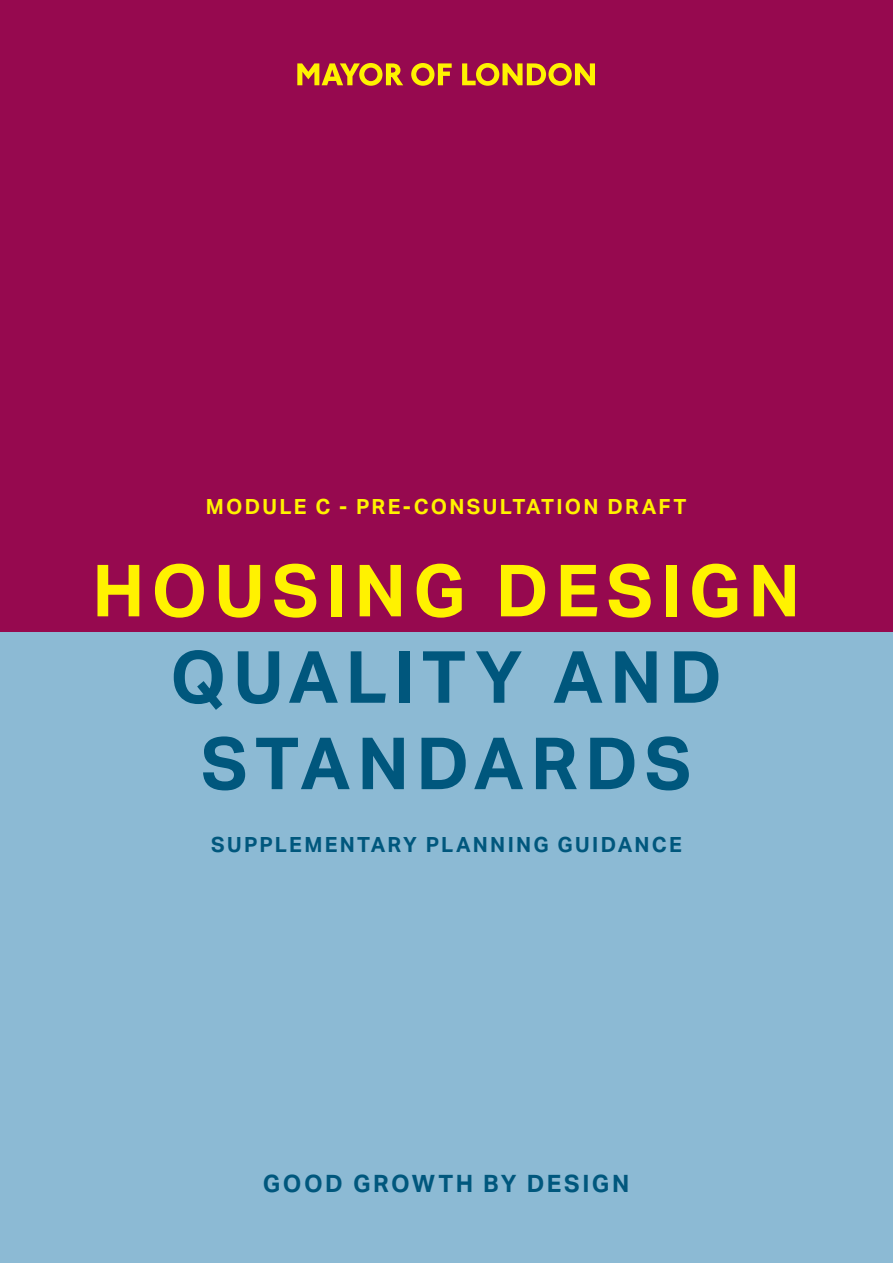
<style>
.page{position:relative;width:893px;height:1263px;background:#fff}
.page>*{position:absolute;margin:0;border:0;box-sizing:border-box;transform-origin:0 0}
.t1{font:700 72px/86.4px "Aktiv Grotesk";letter-spacing:.095em;color:#00577d;text-align:center}
.t2{font:700 72px "Aktiv Grotesk";letter-spacing:.1em;color:#fff200}
.t3{font:700 24px "Aktiv Grotesk";letter-spacing:.105em;color:#00577d}
.t4{font:700 21px "Aktiv Grotesk";letter-spacing:.105em;color:#fff200}
.t5{font:700 21px "Aktiv Grotesk";letter-spacing:.105em;color:#00577d}
</style>
<div class="page">
<div style="left:0;top:631px;width:892px;height:632px;background:#8cbad4"></div>
<div style="left:0;top:0;width:892px;height:631px;background:#96094f"></div>
<svg style="left:297px;top:63px;width:106px;height:23px"></svg>
<svg style="left:411px;top:63px;width:41px;height:23px"></svg>
<svg style="left:462px;top:63px;width:133px;height:23px"></svg>
<p class="t4" style="left:206px;top:493px;width:482px">MODULE C - PRE-CONSULTATION DRAFT</p>
<h1 class="t2" style="left:92px;top:546px;width:709px">HOUSING DESIGN</h1>
<h1 class="t1" style="left:170px;top:633px;width:553px">QUALITY AND<br>STANDARDS</h1>
<p class="t5" style="left:211px;top:831px;width:472px">SUPPLEMENTARY PLANNING GUIDANCE</p>
<p class="t3" style="left:263px;top:1169px;width:368px">GOOD GROWTH BY DESIGN</p>
</div>
